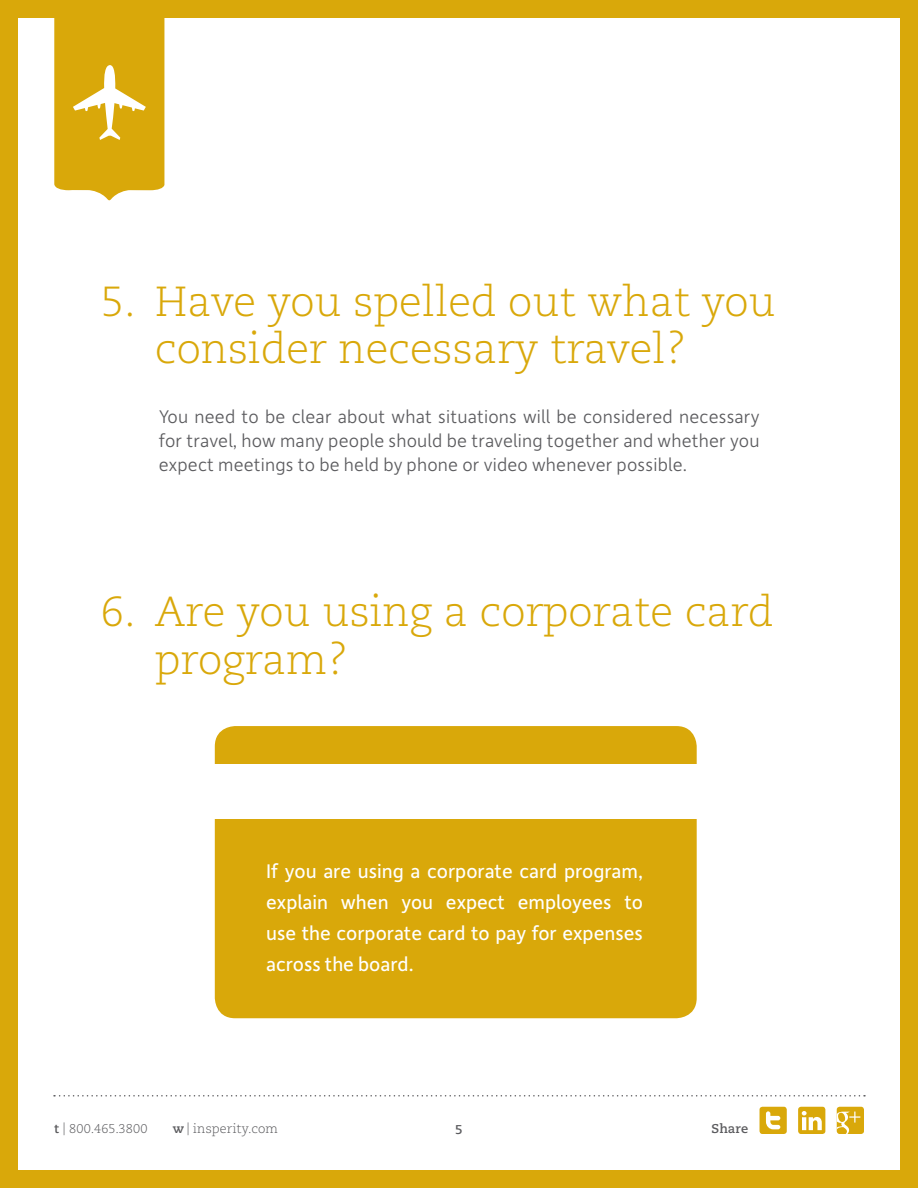
<style>
.page{position:relative;width:918px;height:1188px;background:#fff}
.page>*{position:absolute;margin:0;border:0;box-sizing:border-box;transform-origin:0 0}
.t1{font:300 42px/47.2px "Caecilia LT Std";color:#d9a80a}
.body-copy{font:21px/30.8px "Depot New";color:#fff;text-align:justify}
.body-copy-2{font:300 19.5px/24px "Depot New";letter-spacing:.01em;color:#5b5b5e;text-align:justify}
.t2{font:300 12.75px "Caecilia LT Std";letter-spacing:.015em;color:#5b5b5e}
.t3{font:700 12.75px "Caecilia LT Std";letter-spacing:.005em;color:#5b5b5e}
.s1{font-weight:700}
</style>
<div class="page">
<svg style="left:54px;top:19px;width:110px;height:182px;background:#ddb329"></svg>
<div style="left:215px;top:726px;width:482px;height:292px;background:#d9a80a;border-radius:20px"></div>
<div style="left:203px;top:764px;width:505px;height:54px;background:#fff"></div>
<svg style="left:54px;top:1095px;width:811px;height:2px"></svg>
<div style="left:760px;top:1107px;width:27px;height:27px;background:#d9a80a;border-radius:3px"></div>
<svg style="left:766px;top:1111px;width:14px;height:18px"></svg>
<div style="left:798px;top:1107px;width:27px;height:27px;background:#d9a80a;border-radius:3px"></div>
<svg style="left:802px;top:1111px;width:20px;height:19px"></svg>
<div style="left:837px;top:1107px;width:27px;height:27px;background:#d9a80a;border-radius:3px"></div>
<svg style="left:837px;top:1112px;width:23px;height:22px"></svg>
<div style="left:0;top:0;width:918px;height:1188px;border:18px solid #d9a80a"></div>
<p class="t1" style="left:155px;top:278px;width:622px;text-indent:-54px">5. Have you spelled out what you consider necessary travel?</p>
<p class="body-copy-2" style="left:159px;top:404px;width:602px">You need to be clear about what situations will be considered necessary for travel, how many people should be traveling together and whether you expect meetings to be held by phone or video whenever possible.</p>
<p class="t1" style="left:155px;top:589px;width:620px;text-indent:-54px">6. Are you using a corporate card program?</p>
<p class="body-copy" style="left:266px;top:855px;width:378px">If you are using a corporate card program, explain when you expect employees to use the corporate card to pay for expenses across the board.</p>
<p class="t2" style="left:54px;top:1121px;width:95px"><span class="s1">t</span> | 800.465.3800</p>
<p class="t2" style="left:173px;top:1121px;width:106px"><span class="s1">w</span> | insperity.com</p>
<p class="t3" style="left:455px;top:1122px;width:9px">5</p>
<p class="t3" style="left:712px;top:1121px;width:38px">Share</p>
</div>
